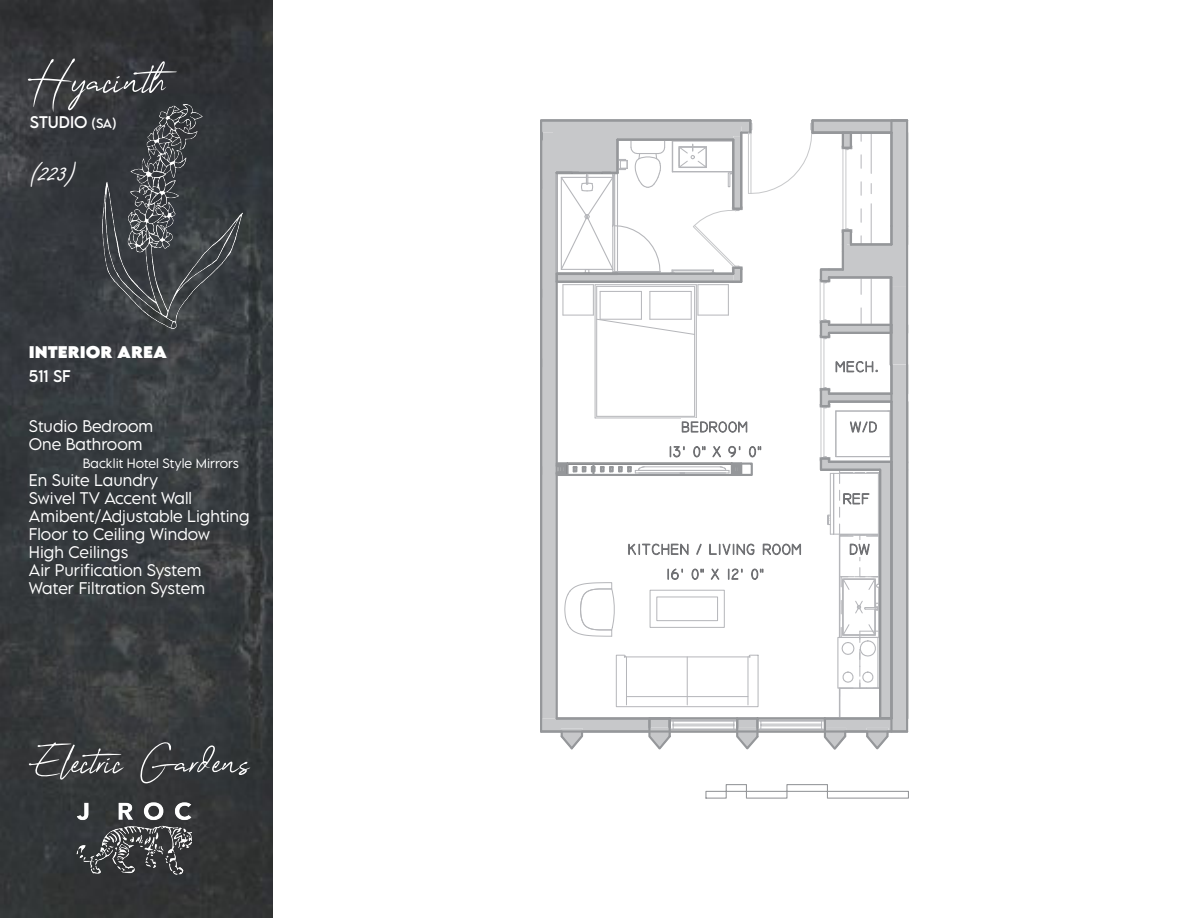
<style>
.page{position:relative;width:1188px;height:918px;background:#fff}
.page>*{position:absolute;margin:0;border:0;box-sizing:border-box;transform-origin:0 0}
.t1{font:61.5px "One Signature";color:#fff}
.t2{font:55.5px "One Signature";color:#fff}
.t3{font:27px "Freestyle Script";color:#fff}
.t4{font:300 15px/18px "LEMONMILK Pro";color:#fff}
.t5{font:15px "LEMONMILK Pro";color:#fff}
.t6{font:800 15px "LEMONMILK Pro";color:#fff}
.t7{font:14.85px "Technic Lite";letter-spacing:.02em;color:#717275}
.t8{font:300 12px "LEMONMILK Pro";color:#fff}
.s1{font-size:12px}
</style>
<div class="page">
<img style="left:0;top:0;width:273px;height:918px">
<img style="left:65px;top:794px;width:139px;height:83px">
<svg style="left:540px;top:119px;width:369px;height:631px"></svg>
<hr style="left:751px;top:134px;width:1px;height:59px;background:#c7c8ca">
<svg style="left:705px;top:784px;width:204px;height:15px"></svg>
<div style="left:681px;top:419px;width:68px;height:16px;background:#fff"></div>
<div style="left:628px;top:541px;width:174px;height:16px;background:#fff"></div>
<div style="left:850px;top:419px;width:28px;height:16px;background:#fff"></div>
<div style="left:666px;top:566px;width:98px;height:16px;background:#fff"></div>
<div style="left:668px;top:443px;width:94px;height:16px;background:#fff"></div>
<div style="left:835px;top:358px;width:45px;height:16px;background:#fff"></div>
<div style="left:849px;top:541px;width:21px;height:16px;background:#fff"></div>
<div style="left:843px;top:490px;width:27px;height:16px;background:#fff"></div>
<img style="left:103px;top:104px;width:140px;height:224px">
<p class="t1" style="left:29px;top:34px;width:160px">Hyacinth</p>
<p class="t5" style="left:30px;top:112px;width:88px">STUDIO <span class="s1">(SA)</span></p>
<p class="t3" style="left:30px;top:158px;width:48px">(223)</p>
<p class="t6" style="left:29px;top:342px;width:140px">INTERIOR AREA</p>
<p class="t5" style="left:29px;top:366px;width:43px">511 SF</p>
<p class="t4" style="left:29px;top:417px;width:126px">Studio Bedroom<br>One Bathroom</p>
<p class="t8" style="left:83px;top:455px;width:158px">Backlit Hotel Style Mirrors</p>
<p class="t4" style="left:29px;top:471px;width:222px">En Suite Laundry<br>Swivel TV Accent Wall<br>Amibent/Adjustable Lighting<br>Floor to Ceiling Window<br>High Ceilings<br>Air Purification System<br>Water Filtration System</p>
<h2 class="t2" style="left:29px;top:720px;width:223px">Electric Gardens</h2>
<p class="t7" style="left:681px;top:419px;width:68px">BEDROOM</p>
<p class="t7" style="left:668px;top:443px;width:95px">13’ 0" X 9’ 0"</p>
<p class="t7" style="left:628px;top:541px;width:176px">KITCHEN / LIVING ROOM</p>
<p class="t7" style="left:666px;top:566px;width:100px">16’ 0" X 12’ 0"</p>
<p class="t7" style="left:835px;top:358px;width:46px">MECH.</p>
<p class="t7" style="left:850px;top:419px;width:29px">W/D</p>
<p class="t7" style="left:843px;top:490px;width:29px">REF</p>
<p class="t7" style="left:849px;top:541px;width:22px">DW</p>
</div>
